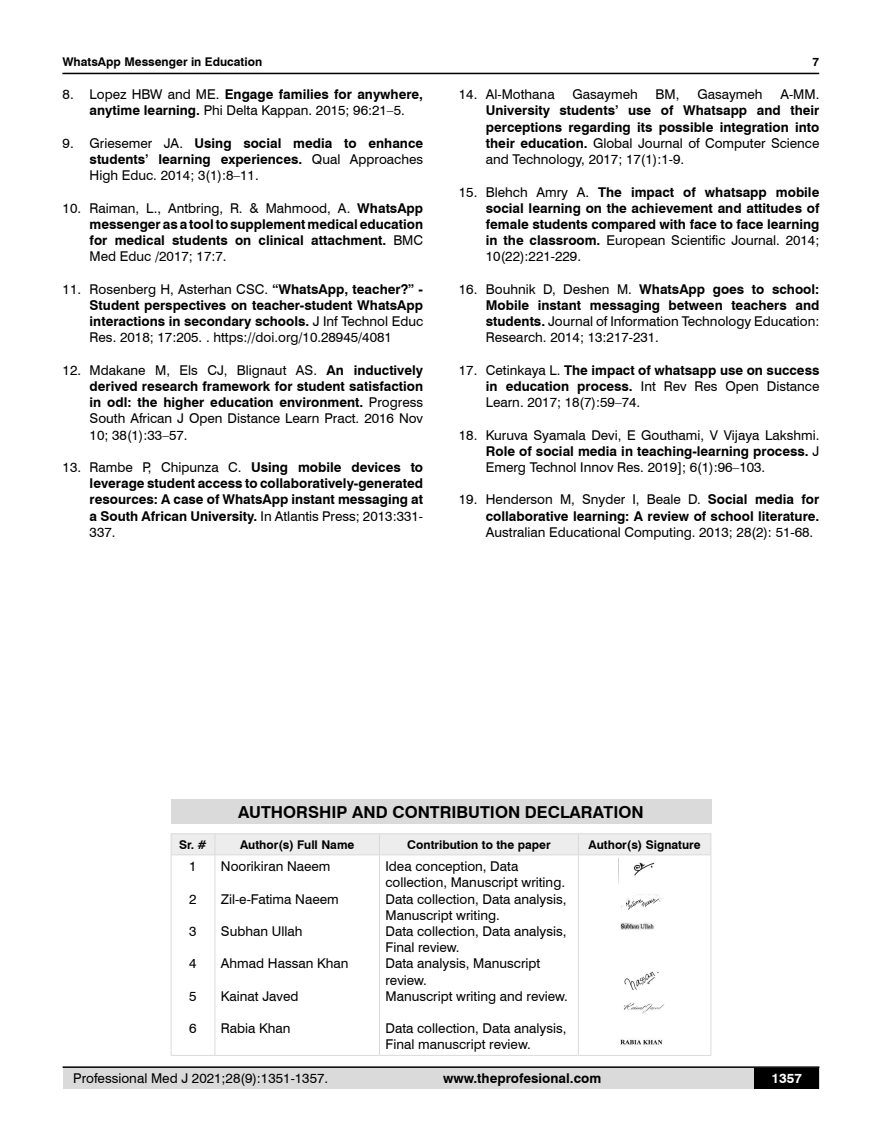
<style>
.page{position:relative;width:882px;height:1145px;background:#fff}
.page>*{position:absolute;margin:0;border:0;box-sizing:border-box;transform-origin:0 0}
.t1{font:700 16.5px "Swiss 721 BT";color:#000}
.t2{font:13.5px/16.2px "Swiss 721 BT";color:#000;text-align:justify}
.t3{font:700 13.5px/16.2px "Swiss 721 BT";color:#000;text-align:justify}
.t4{font:700 13.5px "Swiss 721 BT";color:#fff}
.t5{font:700 12px "Swiss 721 BT";color:#000}
.s1{font-weight:700}
.s2{font-weight:400}
</style>
<div class="page">
<hr style="left:62px;top:73px;width:756px;height:1px;background:#000">
<div style="left:63px;top:1067px;width:756px;height:21px;background:#dadada"></div>
<hr style="left:63px;top:1066px;width:756px;height:2px;background:#000">
<div style="left:754px;top:1068px;width:65px;height:20px;background:#000"></div>
<div style="left:171px;top:799px;width:540px;height:25px;background:#dadada"></div>
<div style="left:171px;top:833px;width:540px;height:21px;background:#ededed"></div>
<hr style="left:171px;top:854px;width:44px;height:1px;background:#dadada">
<hr style="left:171px;top:855px;width:1px;height:200px;background:#dadada">
<hr style="left:215px;top:854px;width:164px;height:1px;background:#dadada">
<hr style="left:214px;top:855px;width:1px;height:200px;background:#dadada">
<hr style="left:379px;top:854px;width:199px;height:1px;background:#dadada">
<hr style="left:379px;top:855px;width:1px;height:200px;background:#dadada">
<hr style="left:578px;top:854px;width:133px;height:1px;background:#dadada">
<hr style="left:577px;top:855px;width:1px;height:200px;background:#dadada">
<hr style="left:710px;top:855px;width:1px;height:200px;background:#dadada">
<hr style="left:171px;top:1055px;width:44px;height:1px;background:#dadada">
<hr style="left:215px;top:1055px;width:164px;height:1px;background:#dadada">
<hr style="left:379px;top:1055px;width:199px;height:1px;background:#dadada">
<hr style="left:578px;top:1055px;width:133px;height:1px;background:#dadada">
<img style="left:618px;top:858px;width:46px;height:187px">
<p class="t5" style="left:62px;top:53px;width:201px">WhatsApp Messenger in Education</p>
<p class="t2" style="left:90px;top:86px;width:335px;text-indent:-27px">8. Lopez HBW and ME. <span class="s1">Engage families for anywhere, anytime learning.</span> Phi Delta Kappan. 2015; 96:21–5.</p>
<p class="t3" style="left:90px;top:135px;width:335px;text-indent:-27px"><span class="s2">9. Griesemer JA.</span> Using social media to enhance students’ learning experiences. <span class="s2">Qual Approaches High Educ. 2014; 3(1):8–11.</span></p>
<p class="t3" style="left:90px;top:199px;width:335px;text-indent:-27px"><span class="s2">10. Raiman, L., Antbring, R. &amp; Mahmood, A.</span> WhatsApp messenger as a tool to supplement medical education for medical students on clinical attachment. <span class="s2">BMC Med Educ /2017; 17:7.</span></p>
<p class="t3" style="left:90px;top:280px;width:335px;text-indent:-27px"><span class="s2">11. Rosenberg H, Asterhan CSC.</span> “WhatsApp, teacher?” - Student perspectives on teacher-student WhatsApp interactions in secondary schools. <span class="s2">J Inf Technol Educ Res. 2018; 17:205. . https://doi.org/10.28945/4081</span></p>
<p class="t2" style="left:90px;top:361px;width:335px;text-indent:-27px">12. Mdakane M, Els CJ, Blignaut AS. <span class="s1">An inductively derived research framework for student satisfaction in odl: the higher education environment.</span> Progress South African J Open Distance Learn Pract. 2016 Nov 10; 38(1):33–57.</p>
<p class="t3" style="left:90px;top:459px;width:335px;text-indent:-27px"><span class="s2">13. Rambe P, Chipunza C.</span> Using mobile devices to leverage student access to collaboratively-generated resources: A case of WhatsApp instant messaging at a South African University. <span class="s2">In Atlantis Press; 2013:331- 337.</span></p>
<p class="t5" style="left:812px;top:53px;width:8px">7</p>
<p class="t2" style="left:458px;top:86px;width:97px">14. Al-Mothana</p>
<p class="t2" style="left:572px;top:86px;width:67px">Gasaymeh</p>
<p class="t2" style="left:655px;top:86px;width:25px">BM,</p>
<p class="t2" style="left:697px;top:86px;width:67px">Gasaymeh</p>
<p class="t2" style="left:780px;top:86px;width:40px">A-MM.</p>
<p class="t3" style="left:485px;top:102px;width:335px">University students’ use of Whatsapp and their perceptions regarding its possible integration into their education. <span class="s2">Global Journal of Computer Science and Technology, 2017; 17(1):1-9.</span></p>
<p class="t3" style="left:485px;top:183px;width:335px;text-indent:-27px"><span class="s2">15. Blehch Amry A.</span> The impact of whatsapp mobile social learning on the achievement and attitudes of female students compared with face to face learning in the classroom. <span class="s2">European Scientific Journal. 2014; 10(22):221-229.</span></p>
<p class="t2" style="left:485px;top:280px;width:335px;text-indent:-27px">16. Bouhnik D, Deshen M. <span class="s1">WhatsApp goes to school:<br>Mobile instant messaging between teachers and students.</span> Journal of Information Technology Education:<br>Research. 2014; 13:217-231.</p>
<p class="t2" style="left:485px;top:361px;width:335px;text-indent:-27px">17. Cetinkaya L. <span class="s1">The impact of whatsapp use on success in education process.</span> Int Rev Res Open Distance Learn. 2017; 18(7):59–74.</p>
<p class="t2" style="left:485px;top:426px;width:335px;text-indent:-27px">18. Kuruva Syamala Devi, E Gouthami, V Vijaya Lakshmi.<br><span class="s1">Role of social media in teaching-learning process.</span> J Emerg Technol Innov Res. 2019]; 6(1):96–103.</p>
<p class="t3" style="left:458px;top:491px;width:362px;text-align:right"><span class="s2">19. Henderson M, Snyder I, Beale D.</span> Social media for collaborative learning: A review of school literature.</p>
<p class="t2" style="left:485px;top:523px;width:329px">Australian Educational Computing. 2013; 28(2): 51-68.</p>
<p class="t1" style="left:238px;top:800px;width:406px">AUTHORSHIP AND CONTRIBUTION DECLARATION</p>
<p class="t5" style="left:179px;top:836px;width:29px">Sr. #</p>
<p class="t5" style="left:240px;top:836px;width:116px">Author(s) Full Name</p>
<p class="t5" style="left:407px;top:836px;width:145px">Contribution to the paper</p>
<p class="t5" style="left:588px;top:836px;width:114px">Author(s) Signature</p>
<p class="t2" style="left:189px;top:857px;width:9px">1</p>
<p class="t2" style="left:189px;top:890px;width:9px">2</p>
<p class="t2" style="left:189px;top:922px;width:9px">3</p>
<p class="t2" style="left:189px;top:955px;width:9px">4</p>
<p class="t2" style="left:189px;top:987px;width:9px">5</p>
<p class="t2" style="left:189px;top:1019px;width:9px">6</p>
<p class="t2" style="left:221px;top:857px;width:111px">Noorikiran Naeem</p>
<p class="t2" style="left:221px;top:890px;width:119px">Zil-e-Fatima Naeem</p>
<p class="t2" style="left:221px;top:922px;width:83px">Subhan Ullah</p>
<p class="t2" style="left:221px;top:955px;width:129px">Ahmad Hassan Khan</p>
<p class="t2" style="left:221px;top:987px;width:79px">Kainat Javed</p>
<p class="t2" style="left:221px;top:1019px;width:71px">Rabia Khan</p>
<p class="t2" style="left:385px;top:857px;width:184px;text-align:left">Idea conception, Data collection, Manuscript writing.<br>Data collection, Data analysis,<br>Manuscript writing.<br>Data collection, Data analysis,<br>Final review.<br>Data analysis, Manuscript review.<br>Manuscript writing and review.</p>
<p class="t2" style="left:385px;top:1019px;width:182px">Data collection, Data analysis,<br>Final manuscript review.</p>
<p class="t2" style="left:73px;top:1069px;width:256px">Professional Med J 2021;28(9):1351-1357.</p>
<p class="t3" style="left:443px;top:1069px;width:159px">www.theprofesional.com</p>
<p class="t4" style="left:771px;top:1069px;width:32px">1357</p>
</div>
